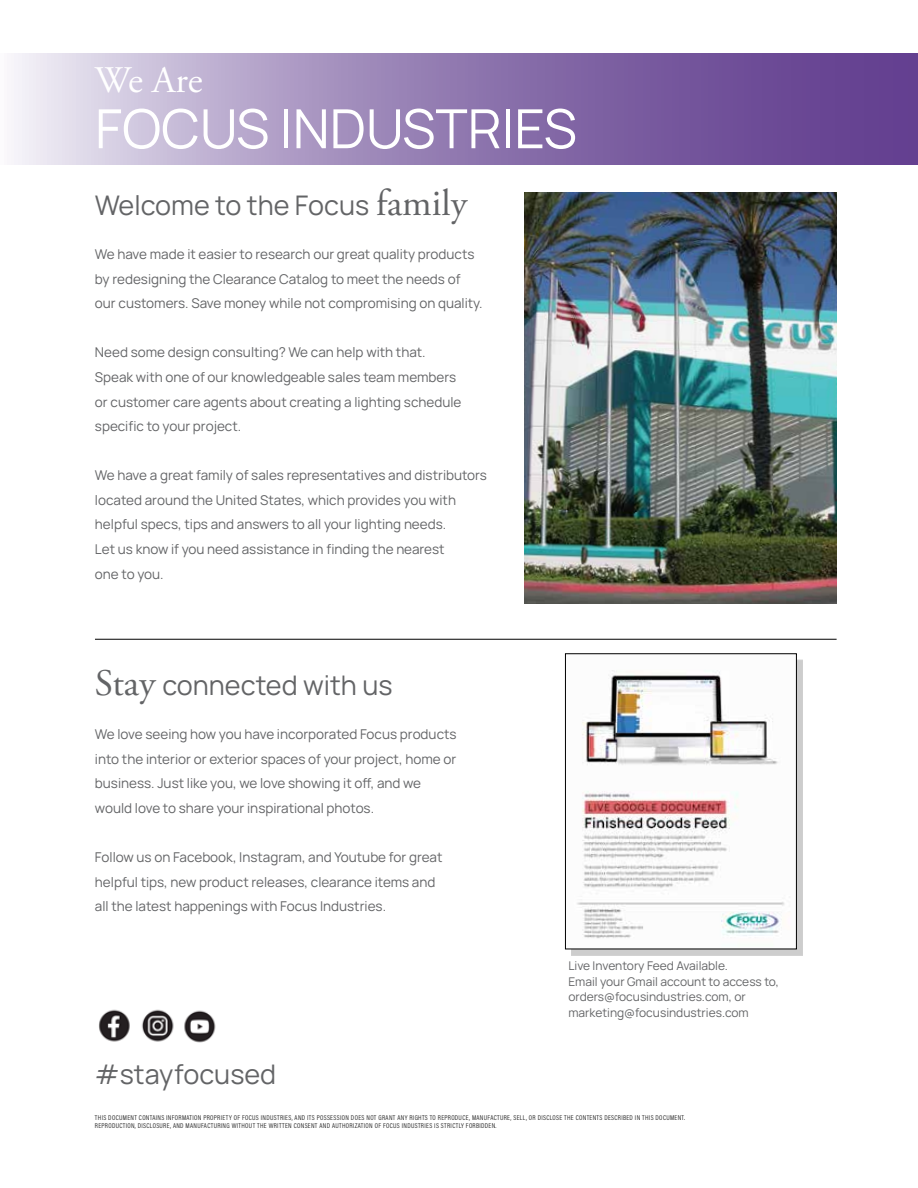
<style>
.page{position:relative;width:918px;height:1188px;background:#fff}
.page>*{position:absolute;margin:0;border:0;box-sizing:border-box;transform-origin:0 0}
.t1{font:54px "Manrope";color:#fff}
.t2{font:37.5px "Adobe Garamond Pro";color:#fff}
.t3{font:27px "Manrope";color:#636466}
.t4{font:13.5px/24.6px "Manrope";color:#636466}
.t5{font:12px/15.6px "Manrope";color:#636466}
.t6{font:7.05px/8.4px "Acumin Variable Concept";letter-spacing:.05em;color:#000}
.s1{font-family:"Adobe Garamond Pro";font-size:37.5px}
</style>
<div class="page">
<svg style="left:14px;top:53px;width:904px;height:111px;background:#9881b5"></svg>
<hr style="left:95px;top:639px;width:742px;height:1px;background:#000">
<img style="left:99px;top:1009px;width:117px;height:34px">
<img style="left:525px;top:192px;width:312px;height:411px">
<div style="left:571px;top:660px;width:232px;height:296px;background:#000;opacity:.2"></div>
<img style="left:571px;top:660px;width:224px;height:287px">
<div style="left:565px;top:653px;width:232px;height:296px;border:1px solid #000"></div>
<h2 class="t2" style="left:95px;top:58px;width:109px">We Are</h2>
<h1 class="t1" style="left:95px;top:97px;width:483px">FOCUS INDUSTRIES</h1>
<h3 class="t3" style="left:95px;top:189px;width:374px">Welcome to the Focus <span class="s1">family</span></h3>
<p class="t4" style="left:95px;top:242px;width:389px">We have made it easier to research our great quality products by redesigning the Clearance Catalog to meet the needs of our customers. Save money while not compromising on quality.</p>
<p class="t4" style="left:95px;top:340px;width:368px">Need some design consulting? We can help with that.<br>Speak with one of our knowledgeable sales team members or customer care agents about creating a lighting schedule specific to your project.</p>
<p class="t4" style="left:95px;top:463px;width:394px">We have a great family of sales representatives and distributors located around the United States, which provides you with helpful specs, tips and answers to all your lighting needs.<br>Let us know if you need assistance in finding the nearest<br>one to you.</p>
<h3 class="t3" style="left:95px;top:669px;width:299px"><span class="s1">Stay</span> connected with us</h3>
<p class="t4" style="left:95px;top:722px;width:363px">We love seeing how you have incorporated Focus products into the interior or exterior spaces of your project, home or business. Just like you, we love showing it off, and we would love to share your inspirational photos.</p>
<p class="t4" style="left:95px;top:845px;width:349px">Follow us on Facebook, Instagram, and Youtube for great helpful tips, new product releases, clearance items and all the latest happenings with Focus Industries.</p>
<h3 class="t3" style="left:95px;top:1058px;width:183px">#stayfocused</h3>
<p class="t5" style="left:568px;top:958px;width:212px">Live Inventory Feed Available.<br>Email your Gmail account to access to, orders@focusindustries.com, or marketing@focusindustries.com</p>
<p class="t6" style="left:95px;top:1113px;width:592px">THIS DOCUMENT CONTAINS INFORMATION PROPRIETY OF FOCUS INDUSTRIES, AND ITS POSSESSION DOES NOT GRANT ANY RIGHTS TO REPRODUCE, MANUFACTURE, SELL, OR DISCLOSE THE CONTENTS DESCRIBED IN THIS DOCUMENT.<br>REPRODUCTION, DISCLOSURE, AND MANUFACTURING WITHOUT THE WRITTEN CONSENT AND AUTHORIZATION OF FOCUS INDUSTRIES IS STRICTLY FORBIDDEN.</p>
</div>
